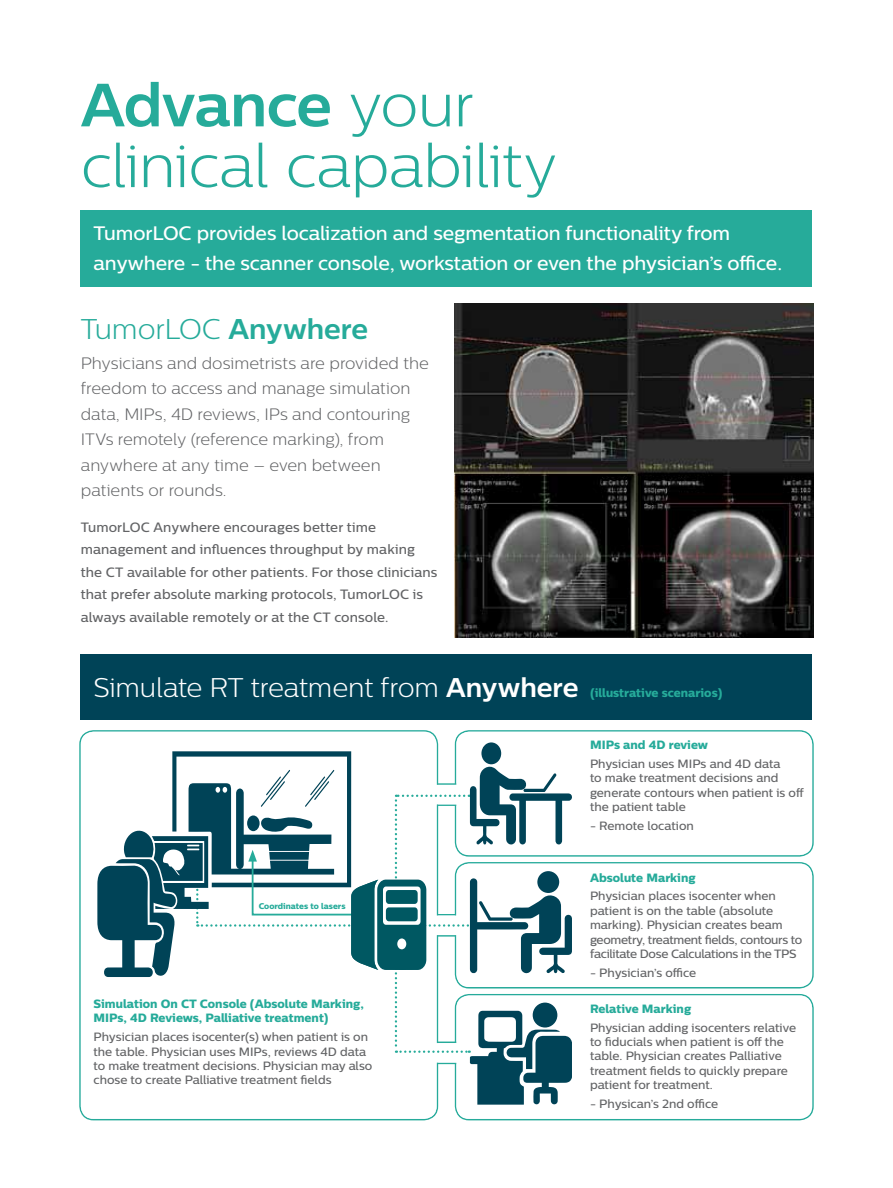
<style>
.page{position:relative;width:893px;height:1188px;background:#fff}
.page>*{position:absolute;margin:0;border:0;box-sizing:border-box;transform-origin:0 0}
.t1{font:300 60.75px/60.8px "Centrale Sans";letter-spacing:-.015em;color:#26ab9a}
.t2{font:300 28.5px "Centrale Sans";letter-spacing:-.01em;color:#26ab9a}
.t3{font:300 27px "Centrale Sans";letter-spacing:-.01em;color:#fff}
.t4{font:500 19.5px/30px "Centrale Sans";letter-spacing:-.005em;color:#fff}
.t5{font:300 16.5px/25.5px "Centrale Sans";color:#636466}
.t6{font:500 13.5px/22.5px "Centrale Sans";letter-spacing:.005em;color:#636466}
.t7{font:500 12px/14.4px "Centrale Sans";color:#636466}
.t8{font:12px/14.4px "Centrale Sans X Bold";color:#26ab9a}
.t9{font:8.25px "Centrale Sans X Bold";color:#26ab9a}
.s1{font-weight:700}
</style>
<div class="page">
<div style="left:455px;top:730px;width:359px;height:127px;border:2px solid #26ab9a;border-radius:14px"></div>
<div style="left:455px;top:862px;width:359px;height:127px;border:2px solid #26ab9a;border-radius:14px"></div>
<div style="left:456px;top:732px;width:356px;height:123px;background:#fff;border-radius:13px"></div>
<div style="left:456px;top:864px;width:356px;height:123px;background:#fff;border-radius:13px"></div>
<img style="left:454px;top:303px;width:360px;height:334px">
<div style="left:81px;top:210px;width:731px;height:77px;background:#26ab9a"></div>
<div style="left:81px;top:654px;width:731px;height:65px;background:#004357"></div>
<div style="left:481px;top:742px;width:20px;height:22px;background:#004357;border-radius:50%"></div>
<svg style="left:97px;top:751px;width:476px;height:354px"></svg>
<h1 class="t1" style="left:81px;top:74px;width:478px"><span class="s1">Advance</span> your clinical capability</h1>
<h3 class="t4" style="left:94px;top:218px;width:690px">TumorLOC provides localization and segmentation functionality from anywhere - the scanner console, workstation or even the physician’s office.</h3>
<h2 class="t2" style="left:81px;top:313px;width:289px">TumorLOC <span class="s1">Anywhere</span></h2>
<h3 class="t5" style="left:81px;top:350px;width:350px">Physicians and dosimetrists are provided the freedom to access and manage simulation data, MIPs, 4D reviews, IPs and contouring ITVs remotely (reference marking), from anywhere at any time – even between patients or rounds.</h3>
<p class="t6" style="left:81px;top:515px;width:358px">TumorLOC Anywhere encourages better time management and influences throughput by making the CT available for other patients. For those clinicians that prefer absolute marking protocols, TumorLOC is always available remotely or at the CT console.</p>
<h3 class="t3" style="left:94px;top:672px;width:487px">Simulate RT treatment from <span class="s1">Anywhere</span></h3>
<p class="t8" style="left:590px;top:685px;width:134px">(illustrative scenarios)</p>
<p class="t8" style="left:590px;top:738px;width:120px">MIPs and 4D review</p>
<p class="t7" style="left:590px;top:756px;width:215px">Physician uses MIPs and 4D data<br>to make treatment decisions and generate contours when patient is off the patient table</p>
<p class="t7" style="left:590px;top:818px;width:105px">- Remote location</p>
<p class="t9" style="left:259px;top:901px;width:88px">Coordinates to lasers</p>
<p class="t8" style="left:94px;top:996px;width:272px">Simulation On CT Console (Absolute Marking,<br>MIPs, 4D Reviews, Palliative treatment)</p>
<p class="t7" style="left:94px;top:1030px;width:280px">Physician places isocenter(s) when patient is on the table. Physician uses MIPs, reviews 4D data to make treatment decisions. Physician may also chose to create Palliative treatment fields</p>
<p class="t8" style="left:590px;top:870px;width:107px">Absolute Marking</p>
<p class="t7" style="left:590px;top:889px;width:214px">Physician places isocenter when patient is on the table (absolute marking). Physician creates beam geometry, treatment fields, contours to facilitate Dose Calculations in the TPS</p>
<p class="t7" style="left:590px;top:965px;width:108px">- Physician’s office</p>
<p class="t8" style="left:590px;top:1001px;width:103px">Relative Marking</p>
<p class="t7" style="left:590px;top:1020px;width:208px">Physician adding isocenters relative to fiducials when patient is off the table. Physician creates Palliative treatment fields to quickly prepare patient for treatment.</p>
<p class="t7" style="left:590px;top:1096px;width:130px">- Physican’s 2nd office</p>
</div>
